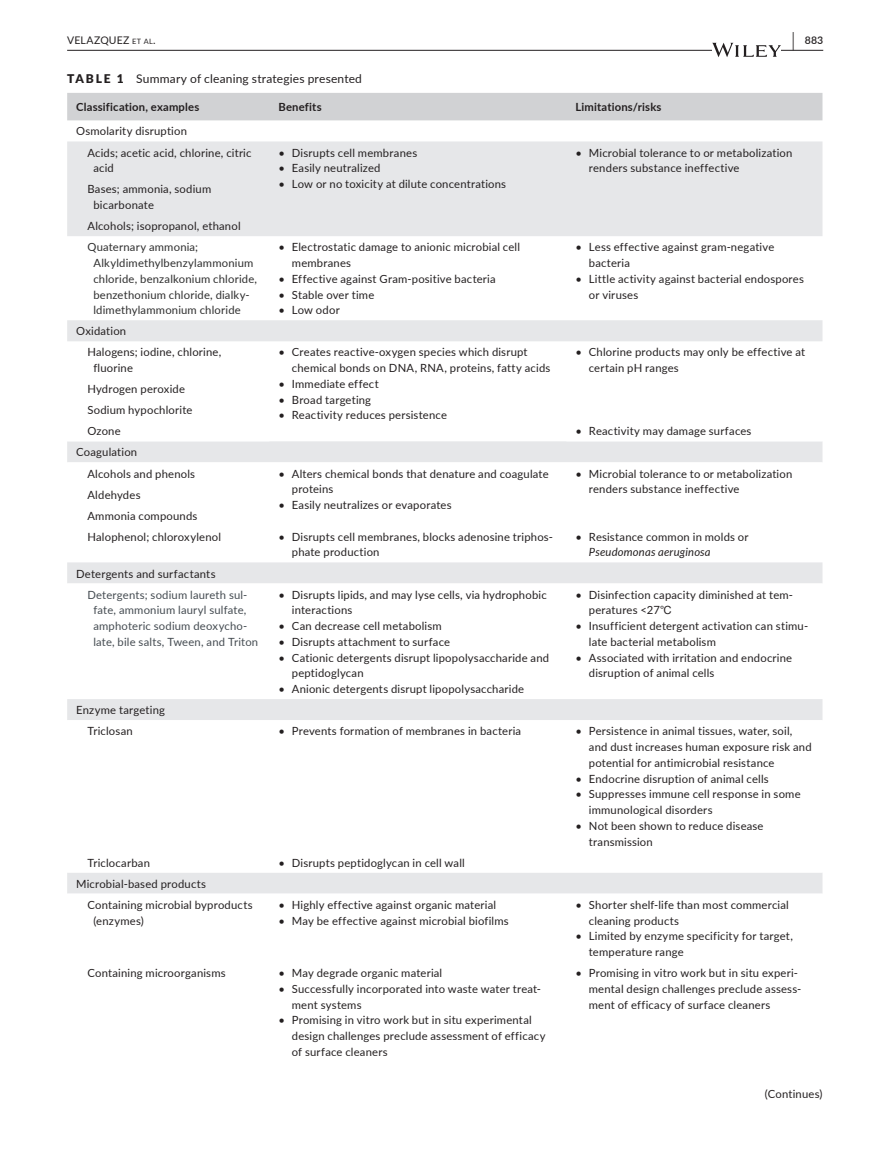
<style>
.page{position:relative;width:893px;height:1174px;background:#fff}
.page>*{position:absolute;margin:0;border:0;box-sizing:border-box;transform-origin:0 0}
.t1{font:600 19.5px "Lato";color:#231f20;scale:.48 1}
.t2{font:12px "Lato";letter-spacing:.015em;color:#231f20}
.t3{font:11.25px/15.8px "Lato";letter-spacing:.015em;color:#231f20}
.t4{font:11.25px/15.8px "Lato";letter-spacing:.015em;color:#2e2e2e}
.t5{font:11.25px/15.8px "Lato";letter-spacing:.015em;color:#444b51}
.t6{font:700 11.25px "Lato";letter-spacing:.02em;color:#231f20}
.t7{font:italic 11.25px "Lato";letter-spacing:.015em;color:#231f20}
.t8{font:10.5px "Lato";letter-spacing:.02em;color:#231f20}
.t9{font:600 10.5px "Lato";color:#231f20}
.s1{font-size:7.35px}
.s2{font-weight:900}
.s3{font-family:"Arial Unicode MS"}
</style>
<div class="page">
<hr style="left:67px;top:50px;width:756px;height:1px;background:#231f20">
<svg style="left:712px;top:43px;width:69px;height:14px"></svg>
<div style="left:67px;top:93px;width:755px;height:27px;background:#d1d2d4"></div>
<svg style="left:67px;top:141px;width:755px;height:442px"></svg>
<svg style="left:67px;top:420px;width:755px;height:105px"></svg>
<svg style="left:67px;top:699px;width:755px;height:195px"></svg>
<h1 class="t1" style="left:792px;top:26px;width:7px">|</h1>
<p class="t8" style="left:67px;top:33px;width:90px">VELAZQUEZ <span class="s1">et al</span>.</p>
<p class="t9" style="left:805px;top:33px;width:20px">883</p>
<p class="t2" style="left:67px;top:70px;width:296px"><span class="s2">TABLE 1</span> Summary of cleaning strategies presented</p>
<p class="t6" style="left:76px;top:99px;width:125px">Classification, examples</p>
<p class="t6" style="left:278px;top:99px;width:45px">Benefits</p>
<p class="t6" style="left:575px;top:99px;width:88px">Limitations/risks</p>
<p class="t3" style="left:87px;top:120px;width:166px;line-height:21px;text-indent:-11px">Osmolarity disruption<br>Acids; acetic acid, chlorine, citric</p>
<p class="t3" style="left:93px;top:160px;width:22px">acid</p>
<p class="t3" style="left:278px;top:144px;width:140px">• Disrupts cell membranes</p>
<p class="t3" style="left:278px;top:160px;width:104px">• Easily neutralized</p>
<p class="t3" style="left:278px;top:176px;width:229px">• Low or no toxicity at dilute concentrations</p>
<p class="t3" style="left:589px;top:144px;width:205px;text-indent:-14px">• Microbial tolerance to or metabolization renders substance ineffective</p>
<p class="t3" style="left:93px;top:181px;width:119px;text-indent:-6px">Bases; ammonia, sodium bicarbonate</p>
<p class="t3" style="left:87px;top:218px;width:155px">Alcohols; isopropanol, ethanol</p>
<p class="t4" style="left:93px;top:239px;width:165px;text-indent:-6px">Quaternary ammonia;<br>Alkyldimethylbenzylammonium chloride, benzalkonium chloride, benzethonium chloride, dialky‐ ldimethylammonium chloride</p>
<p class="t3" style="left:292px;top:239px;width:230px;text-indent:-14px">• Electrostatic damage to anionic microbial cell membranes</p>
<p class="t3" style="left:589px;top:239px;width:187px;text-indent:-14px">• Less effective against gram‐negative bacteria</p>
<p class="t3" style="left:589px;top:270px;width:216px;text-indent:-14px">• Little activity against bacterial endospores or viruses</p>
<p class="t3" style="left:278px;top:270px;width:219px">• Effective against Gram‐positive bacteria</p>
<p class="t3" style="left:278px;top:286px;width:97px">• Stable over time</p>
<p class="t3" style="left:278px;top:302px;width:63px">• Low odor</p>
<p class="t3" style="left:87px;top:320px;width:135px;line-height:21px;text-indent:-11px">Oxidation<br>Halogens; iodine, chlorine,</p>
<p class="t3" style="left:93px;top:360px;width:41px">fluorine</p>
<p class="t3" style="left:87px;top:378px;width:107px;line-height:21px">Hydrogen peroxide<br>Sodium hypochlorite<br>Ozone</p>
<p class="t3" style="left:87px;top:441px;width:109px;line-height:21px;text-indent:-11px">Coagulation<br>Alcohols and phenols</p>
<p class="t3" style="left:87px;top:483px;width:135px;line-height:21px">Aldehydes<br>Ammonia compounds<br>Halophenol; chloroxylenol</p>
<p class="t3" style="left:292px;top:344px;width:260px;text-indent:-14px">• Creates reactive‐oxygen species which disrupt chemical bonds on DNA, RNA, proteins, fatty acids</p>
<p class="t3" style="left:278px;top:375px;width:102px">• Immediate effect</p>
<p class="t3" style="left:278px;top:391px;width:94px">• Broad targeting</p>
<p class="t3" style="left:278px;top:407px;width:170px">• Reactivity reduces persistence</p>
<p class="t3" style="left:292px;top:465px;width:258px;text-indent:-14px">• Alters chemical bonds that denature and coagulate proteins</p>
<p class="t3" style="left:278px;top:496px;width:175px">• Easily neutralizes or evaporates</p>
<p class="t3" style="left:589px;top:344px;width:218px;text-indent:-14px">• Chlorine products may only be effective at certain pH ranges</p>
<p class="t3" style="left:575px;top:423px;width:178px">• Reactivity may damage surfaces</p>
<p class="t3" style="left:589px;top:465px;width:205px;text-indent:-14px">• Microbial tolerance to or metabolization renders substance ineffective</p>
<p class="t3" style="left:292px;top:528px;width:263px;text-indent:-14px">• Disrupts cell membranes, blocks adenosine triphos‐ phate production</p>
<p class="t3" style="left:575px;top:528px;width:175px">• Resistance common in molds or</p>
<p class="t7" style="left:589px;top:544px;width:123px">Pseudomonas aeruginosa</p>
<p class="t3" style="left:76px;top:565px;width:141px">Detergents and surfactants</p>
<p class="t5" style="left:93px;top:586px;width:166px;text-indent:-6px">Detergents; sodium laureth sul‐ fate, ammonium lauryl sulfate, amphoteric sodium deoxycho‐ late, bile salts, Tween, and Triton</p>
<p class="t3" style="left:292px;top:586px;width:256px;text-indent:-14px">• Disrupts lipids, and may lyse cells, via hydrophobic interactions</p>
<p class="t3" style="left:278px;top:617px;width:165px">• Can decrease cell metabolism</p>
<p class="t3" style="left:278px;top:633px;width:173px">• Disrupts attachment to surface</p>
<p class="t3" style="left:292px;top:649px;width:259px;text-indent:-14px">• Cationic detergents disrupt lipopolysaccharide and peptidoglycan</p>
<p class="t3" style="left:278px;top:680px;width:247px">• Anionic detergents disrupt lipopolysaccharide</p>
<p class="t3" style="left:589px;top:586px;width:206px;text-indent:-14px">• Disinfection capacity diminished at tem‐ peratures &lt;27<span class="s3">℃</span></p>
<p class="t3" style="left:589px;top:617px;width:221px;text-indent:-14px">• Insufficient detergent activation can stimu‐ late bacterial metabolism</p>
<p class="t3" style="left:589px;top:649px;width:205px;text-indent:-14px">• Associated with irritation and endocrine disruption of animal cells</p>
<p class="t3" style="left:87px;top:699px;width:79px;line-height:21px;text-indent:-11px">Enzyme targeting<br>Triclosan</p>
<p class="t3" style="left:278px;top:723px;width:244px">• Prevents formation of membranes in bacteria</p>
<p class="t3" style="left:589px;top:723px;width:224px;text-indent:-14px">• Persistence in animal tissues, water, soil, and dust increases human exposure risk and potential for antimicrobial resistance</p>
<p class="t3" style="left:575px;top:770px;width:195px">• Endocrine disruption of animal cells</p>
<p class="t3" style="left:589px;top:786px;width:213px;text-indent:-14px">• Suppresses immune cell response in some immunological disorders</p>
<p class="t3" style="left:589px;top:817px;width:176px;text-indent:-14px">• Not been shown to reduce disease transmission</p>
<p class="t3" style="left:87px;top:854px;width:64px">Triclocarban</p>
<p class="t3" style="left:278px;top:854px;width:188px">• Disrupts peptidoglycan in cell wall</p>
<p class="t3" style="left:87px;top:872px;width:167px;line-height:21px;text-indent:-11px">Microbial‐based products<br>Containing microbial byproducts</p>
<p class="t3" style="left:93px;top:912px;width:52px">(enzymes)</p>
<p class="t3" style="left:278px;top:896px;width:219px">• Highly effective against organic material</p>
<p class="t3" style="left:278px;top:912px;width:232px">• May be effective against microbial biofilms</p>
<p class="t3" style="left:87px;top:964px;width:140px">Containing microorganisms</p>
<p class="t3" style="left:278px;top:964px;width:165px">• May degrade organic material</p>
<p class="t3" style="left:292px;top:980px;width:251px;text-indent:-14px">• Successfully incorporated into waste water treat‐ ment systems</p>
<p class="t3" style="left:292px;top:1012px;width:255px;text-indent:-14px">• Promising in vitro work but in situ experimental design challenges preclude assessment of efficacy of surface cleaners</p>
<p class="t3" style="left:589px;top:896px;width:201px;text-indent:-14px">• Shorter shelf‐life than most commercial cleaning products</p>
<p class="t3" style="left:589px;top:927px;width:206px;text-indent:-14px">• Limited by enzyme specificity for target, temperature range</p>
<p class="t3" style="left:589px;top:964px;width:214px;text-indent:-14px">• Promising in vitro work but in situ experi‐ mental design challenges preclude assess‐ ment of efficacy of surface cleaners</p>
<p class="t3" style="left:765px;top:1085px;width:59px">(Continues)</p>
</div>
